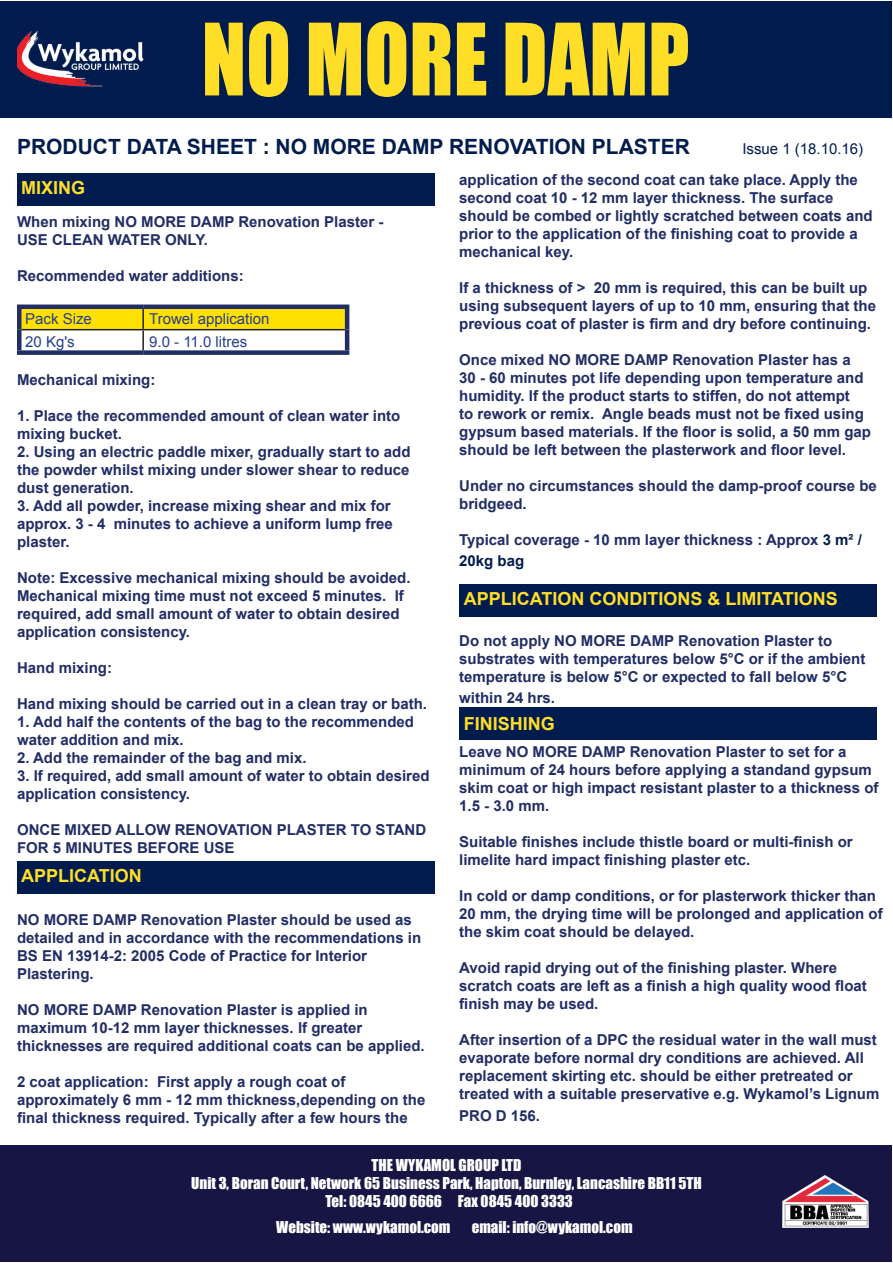
<style>
.page{position:relative;width:893px;height:1263px;background:#fff}
.page>*{position:absolute;margin:0;border:0;box-sizing:border-box;transform-origin:0 0}
.t1{font:700 21px "Arial";color:#001c4e}
.t2{font:700 18px "Arial";color:#ffde28}
.t3{font:700 15px/18px "Arial";color:#212d65}
.t4{font:15px "Impact";color:#fff}
.t5{font:15px "Arial";color:#253f8e}
.t6{font:15px "Arial";color:#001c4e}
.s1{color:#001c4e}
</style>
<div class="page">
<div style="left:22px;top:309px;width:323px;height:20px;background:#ffe101"></div>
<div style="left:17px;top:304px;width:126px;height:5px;background:#212d65"></div>
<div style="left:17px;top:309px;width:5px;height:21px;background:#212d65"></div>
<div style="left:143px;top:304px;width:206px;height:5px;background:#212d65"></div>
<hr style="left:345px;top:309px;width:4px;height:21px;background:#212d65">
<div style="left:17px;top:330px;width:5px;height:20px;background:#212d65"></div>
<hr style="left:345px;top:330px;width:4px;height:20px;background:#212d65">
<div style="left:17px;top:350px;width:126px;height:5px;background:#212d65"></div>
<div style="left:143px;top:350px;width:206px;height:5px;background:#212d65"></div>
<hr style="left:142px;top:309px;width:2px;height:20px;background:#231f20">
<hr style="left:22px;top:329px;width:121px;height:1px;background:#231f20">
<hr style="left:143px;top:329px;width:202px;height:1px;background:#231f20">
<hr style="left:142px;top:330px;width:2px;height:20px;background:#231f20">
<div style="left:1px;top:1145px;width:891px;height:117px;background:#171543"></div>
<div style="left:459px;top:708px;width:418px;height:32px;background:#001c4e"></div>
<div style="left:1px;top:1px;width:891px;height:116px;background:#001c4e"></div>
<img style="left:17px;top:30px;width:127px;height:57px">
<svg style="left:205px;top:21px;width:483px;height:76px"></svg>
<img style="left:782px;top:1175px;width:87px;height:53px">
<div style="left:17px;top:174px;width:418px;height:32px;background:#001c4e"></div>
<div style="left:459px;top:585px;width:418px;height:32px;background:#001c4e"></div>
<div style="left:17px;top:862px;width:418px;height:32px;background:#001c4e"></div>
<p class="t1" style="left:17px;top:132px;width:674px">PRODUCT DATA SHEET : NO MORE DAMP RENOVATION PLASTER</p>
<p class="t6" style="left:742px;top:138px;width:122px">Issue 1 (18.10.16)</p>
<p class="t2" style="left:21px;top:175px;width:66px">MIXING</p>
<p class="t3" style="left:459px;top:171px;width:415px">application of the second coat can take place. Apply the second coat 10 - 12 mm layer thickness. The surface should be combed or lightly scratched between coats and prior to the application of the finishing coat to provide a mechanical key.</p>
<p class="t3" style="left:459px;top:279px;width:418px">If a thickness of &gt; 20 mm is required, this can be built up using subsequent layers of up to 10 mm, ensuring that the previous coat of plaster is firm and dry before continuing.</p>
<p class="t3" style="left:459px;top:351px;width:413px">Once mixed NO MORE DAMP Renovation Plaster has a 30 - 60 minutes pot life depending upon temperature and humidity. If the product starts to stiffen, do not attempt<br>to rework or remix. Angle beads must not be fixed using gypsum based materials. If the floor is solid, a 50 mm gap should be left between the plasterwork and floor level.</p>
<p class="t3" style="left:459px;top:477px;width:419px">Under no circumstances should the damp-proof course be bridgeed.</p>
<p class="t3" style="left:459px;top:529px;width:404px;line-height:21.6px">Typical coverage - 10 mm layer thickness : Approx <span class="s1">3 m² /<br>20kg bag</span></p>
<p class="t3" style="left:17px;top:212px;width:368px">When mixing NO MORE DAMP Renovation Plaster -</p>
<p class="t3" style="left:17px;top:230px;width:192px">USE CLEAN WATER ONLY.</p>
<p class="t3" style="left:17px;top:266px;width:228px">Recommended water additions:</p>
<p class="t5" style="left:25px;top:308px;width:68px">Pack Size</p>
<p class="t5" style="left:149px;top:308px;width:122px">Trowel application</p>
<p class="t5" style="left:25px;top:331px;width:51px">20 Kg's</p>
<p class="t5" style="left:149px;top:331px;width:100px">9.0 - 11.0 litres</p>
<p class="t3" style="left:17px;top:371px;width:140px">Mechanical mixing:</p>
<p class="t3" style="left:17px;top:407px;width:385px">1. Place the recommended amount of clean water into mixing bucket.</p>
<p class="t3" style="left:17px;top:443px;width:395px;text-align:justify">2. Using an electric paddle mixer, gradually start to add the powder whilst mixing under slower shear to reduce dust generation.</p>
<p class="t3" style="left:17px;top:497px;width:375px">3. Add all powder, increase mixing shear and mix for</p>
<p class="t3" style="left:17px;top:515px;width:377px">approx. 3 - 4 minutes to achieve a uniform lump free</p>
<p class="t3" style="left:17px;top:533px;width:54px">plaster.</p>
<p class="t3" style="left:17px;top:569px;width:395px">Note: Excessive mechanical mixing should be avoided.<br>Mechanical mixing time must not exceed 5 minutes. If required, add small amount of water to obtain desired application consistency.</p>
<p class="t3" style="left:17px;top:659px;width:97px">Hand mixing:</p>
<p class="t3" style="left:17px;top:695px;width:412px">Hand mixing should be carried out in a clean tray or bath.</p>
<p class="t3" style="left:17px;top:713px;width:399px">1. Add half the contents of the bag to the recommended water addition and mix.</p>
<p class="t3" style="left:17px;top:749px;width:291px">2. Add the remainder of the bag and mix.</p>
<p class="t3" style="left:17px;top:767px;width:414px">3. If required, add small amount of water to obtain desired application consistency.</p>
<p class="t3" style="left:17px;top:821px;width:411px">ONCE MIXED ALLOW RENOVATION PLASTER TO STAND<br>FOR 5 MINUTES BEFORE USE</p>
<p class="t2" style="left:464px;top:586px;width:375px">APPLICATION CONDITIONS &amp; LIMITATIONS</p>
<p class="t3" style="left:459px;top:631px;width:375px">Do not apply NO MORE DAMP Renovation Plaster to</p>
<p class="t3" style="left:459px;top:649px;width:408px">substrates with temperatures below 5°C or if the ambient temperature is below 5°C or expected to fall below 5°C</p>
<p class="t3" style="left:459px;top:689px;width:97px">within 24 hrs.</p>
<p class="t2" style="left:464px;top:711px;width:93px">FINISHING</p>
<p class="t3" style="left:459px;top:743px;width:389px">Leave NO MORE DAMP Renovation Plaster to set for a</p>
<p class="t3" style="left:459px;top:761px;width:421px">minimum of 24 hours before applying a standand gypsum skim coat or high impact resistant plaster to a thickness of<br>1.5 - 3.0 mm.</p>
<p class="t3" style="left:459px;top:833px;width:395px">Suitable finishes include thistle board or multi-finish or limelite hard impact finishing plaster etc.</p>
<p class="t3" style="left:459px;top:887px;width:425px">In cold or damp conditions, or for plasterwork thicker than<br>20 mm, the drying time will be prolonged and application of the skim coat should be delayed.</p>
<p class="t3" style="left:459px;top:959px;width:409px">Avoid rapid drying out of the finishing plaster. Where scratch coats are left as a finish a high quality wood float finish may be used.</p>
<p class="t3" style="left:459px;top:1031px;width:422px">After insertion of a DPC the residual water in the wall must evaporate before normal dry conditions are achieved. All replacement skirting etc. should be either pretreated or treated with a suitable preservative e.g. Wykamol’s Lignum</p>
<p class="t3" style="left:459px;top:1107px;width:82px">PRO D 156.</p>
<p class="t4" style="left:372px;top:1154px;width:151px">THE WYKAMOL GROUP LTD</p>
<p class="t4" style="left:191px;top:1172px;width:512px">Unit 3, Boran Court, Network 65 Business Park, Hapton, Burnley, Lancashire BB11 5TH</p>
<p class="t4" style="left:325px;top:1190px;width:249px">Tel: 0845 400 6666 Fax 0845 400 3333</p>
<p class="t4" style="left:276px;top:1215px;width:176px">Website: www.wykamol.com</p>
<p class="t4" style="left:472px;top:1215px;width:162px">email: info@wykamol.com</p>
<p class="t2" style="left:21px;top:863px;width:122px">APPLICATION</p>
<p class="t3" style="left:17px;top:911px;width:406px">NO MORE DAMP Renovation Plaster should be used as detailed and in accordance with the recommendations in<br>BS EN 13914-2: 2005 Code of Practice for Interior</p>
<p class="t3" style="left:17px;top:965px;width:78px">Plastering.</p>
<p class="t3" style="left:17px;top:1001px;width:352px">NO MORE DAMP Renovation Plaster is applied in</p>
<p class="t3" style="left:17px;top:1019px;width:347px">maximum 10-12 mm layer thicknesses. If greater</p>
<p class="t3" style="left:17px;top:1037px;width:409px">thicknesses are required additional coats can be applied.</p>
<p class="t3" style="left:17px;top:1073px;width:330px">2 coat application: First apply a rough coat of</p>
<p class="t3" style="left:17px;top:1091px;width:410px">approximately 6 mm - 12 mm thickness,depending on the final thickness required. Typically after a few hours the</p>
</div>
